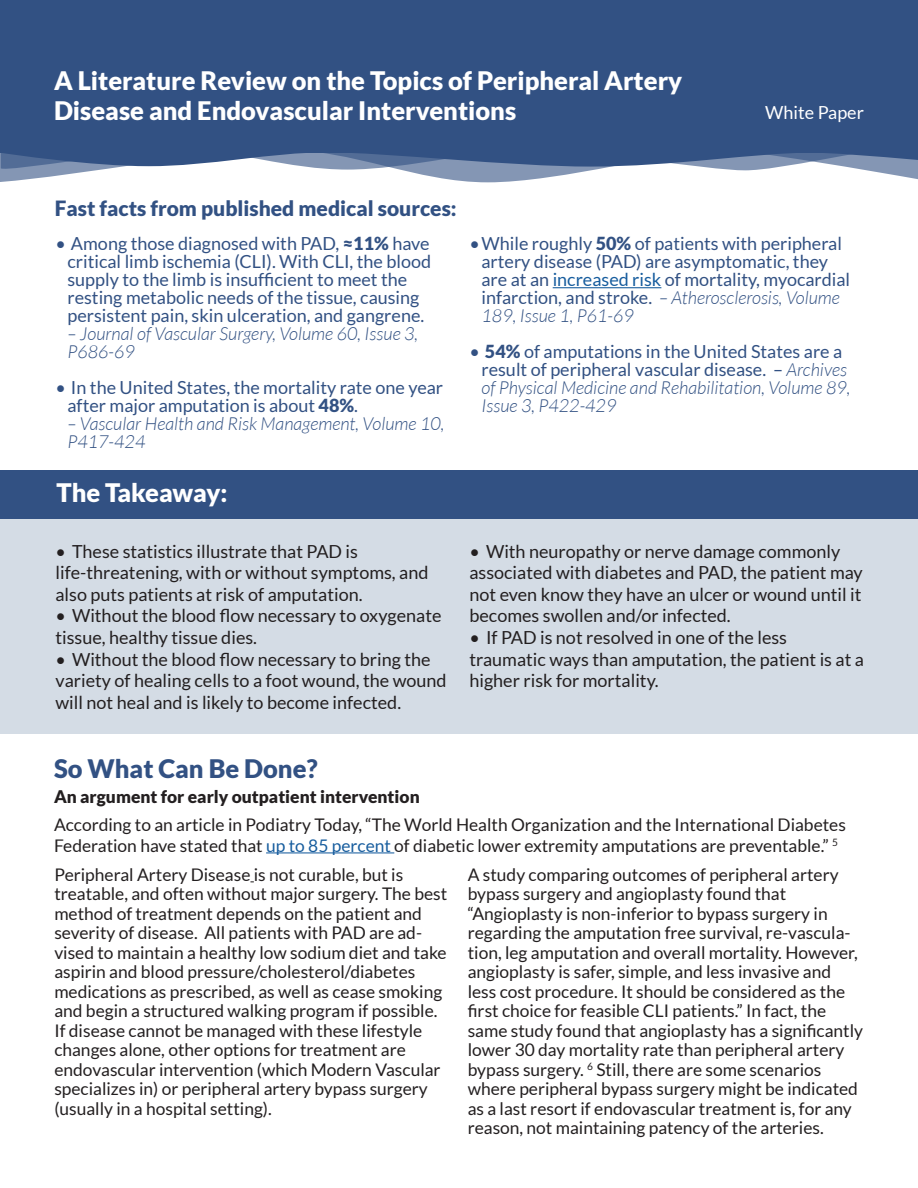
<style>
.page{position:relative;width:918px;height:1188px;background:#fff}
.page>*{position:absolute;margin:0;border:0;box-sizing:border-box;transform-origin:0 0}
.t1{font:900 25.5px/30.6px "Lato";color:#fff}
.t2{font:900 25.5px "Lato";color:#325183}
.t3{font:900 21px "Lato";color:#325183}
.t4{font:18px/18px "Lato";color:#325183}
.t5{font:18px/21.6px "Lato";color:#231f20}
.t6{font:italic 300 18px/18px "Lato";color:#325183}
.t7{font:18px "Lato";color:#fff}
.t8{font:17.4px/19.5px "Lato";color:#231f20}
.t9{font:900 17.4px "Lato";color:#231f20}
.s1{font-weight:900}
.s2{color:#175d9e}
.s3{font-weight:300;font-style:italic}
</style>
<div class="page">
<div style="left:0;top:518px;width:918px;height:216px;background:#d4dce5"></div>
<div style="left:0;top:470px;width:918px;height:48px;background:#325183"></div>
<svg style="left:0;top:152px;width:918px;height:30px"></svg>
<div style="left:0;top:0;width:918px;height:152px;background:#325183"></div>
<svg style="left:1px;top:152px;width:917px;height:15px;background:#5e769d"></svg>
<hr style="left:553px;top:287px;width:108px;height:1px;background:#175d9e">
<hr style="left:266px;top:852px;width:128px;height:1px;background:#175d9e">
<p class="t1" style="left:54px;top:64px;width:630px">A Literature Review on the Topics of Peripheral Artery<br>Disease and Endovascular Interventions</p>
<p class="t3" style="left:55px;top:196px;width:403px">Fast facts from published medical sources:</p>
<p class="t7" style="left:765px;top:102px;width:100px">White Paper</p>
<p class="t4" style="left:68px;top:235px;width:365px;text-indent:-12px">• Among those diagnosed with PAD, <span class="s1">≈11%</span> have critical limb ischemia (CLI). With CLI, the blood supply to the limb is insufficient to meet the resting metabolic needs of the tissue, causing persistent pain, skin ulceration, and gangrene.</p>
<p class="t6" style="left:68px;top:326px;width:352px">– Journal of Vascular Surgery, Volume 60, Issue 3,<br>P686-69</p>
<p class="t4" style="left:68px;top:379px;width:377px;text-indent:-12px">• In the United States, the mortality rate one year after major amputation is about <span class="s1">48%</span>.</p>
<p class="t6" style="left:68px;top:416px;width:378px">– Vascular Health and Risk Management, Volume 10,<br>P417-424</p>
<p class="t1" style="left:56px;top:477px;width:173px">The Takeaway:</p>
<p class="t5" style="left:56px;top:540px;width:374px">• These statistics illustrate that PAD is life-threatening, with or without symptoms, and also puts patients at risk of amputation.</p>
<p class="t5" style="left:56px;top:605px;width:388px">• Without the blood flow necessary to oxygenate tissue, healthy tissue dies.</p>
<p class="t5" style="left:56px;top:648px;width:393px">• Without the blood flow necessary to bring the variety of healing cells to a foot wound, the wound will not heal and is likely to become infected.</p>
<p class="t2" style="left:54px;top:753px;width:265px">So What Can Be Done?</p>
<p class="t9" style="left:54px;top:787px;width:367px">An argument for early outpatient intervention</p>
<p class="t4" style="left:482px;top:235px;width:370px;text-indent:-12px">•While roughly <span class="s1">50%</span> of patients with peripheral artery disease (PAD) are asymptomatic, they are at an <span class="s2">increased risk</span> of mortality, myocardial infarction, and stroke. <span class="s3">– Atherosclerosis, Volume 189, Issue 1, P61-69</span></p>
<p class="t4" style="left:482px;top:343px;width:370px;text-indent:-12px">• <span class="s1">54%</span> of amputations in the United States are a result of peripheral vascular disease. – <span class="s3">Archives of Physical Medicine and Rehabilitation, Volume 89, Issue 3, P422-429</span></p>
<p class="t5" style="left:470px;top:540px;width:395px">• With neuropathy or nerve damage commonly associated with diabetes and PAD, the patient may not even know they have an ulcer or wound until it becomes swollen and/or infected.</p>
<p class="t5" style="left:470px;top:627px;width:396px">• If PAD is not resolved in one of the less traumatic ways than amputation, the patient is at a higher risk for mortality.</p>
<p class="t8" style="left:54px;top:814px;width:793px;line-height:20.9px">According to an article in Podiatry Today, “The World Health Organization and the International Diabetes<br>Federation have stated that <span class="s2">up to 85 percent</span> of diabetic lower extremity amputations are preventable.” <sup>5</sup></p>
<p class="t8" style="left:54px;top:864px;width:394px">Peripheral Artery Disease is not curable, but is treatable, and often without major surgery. The best method of treatment depends on the patient and severity of disease. All patients with PAD are ad&shy;vised to maintain a healthy low sodium diet and take aspirin and blood pressure/cholesterol/diabetes medications as prescribed, as well as cease smoking and begin a structured walking program if possible.<br>If disease cannot be managed with these lifestyle changes alone, other options for treatment are endovascular intervention (which Modern Vascular specializes in) or peripheral artery bypass surgery (usually in a hospital setting).</p>
<p class="t8" style="left:468px;top:864px;width:397px">A study comparing outcomes of peripheral artery bypass surgery and angioplasty found that “Angioplasty is non-inferior to bypass surgery in regarding the amputation free survival, re-vascula&shy;tion, leg amputation and overall mortality. However, angioplasty is safer, simple, and less invasive and less cost procedure. It should be considered as the first choice for feasible CLI patients.” In fact, the same study found that angioplasty has a significantly lower 30 day mortality rate than peripheral artery bypass surgery. <sup>6</sup> Still, there are some scenarios where peripheral bypass surgery might be indicated as a last resort if endovascular treatment is, for any reason, not maintaining patency of the arteries.</p>
</div>
